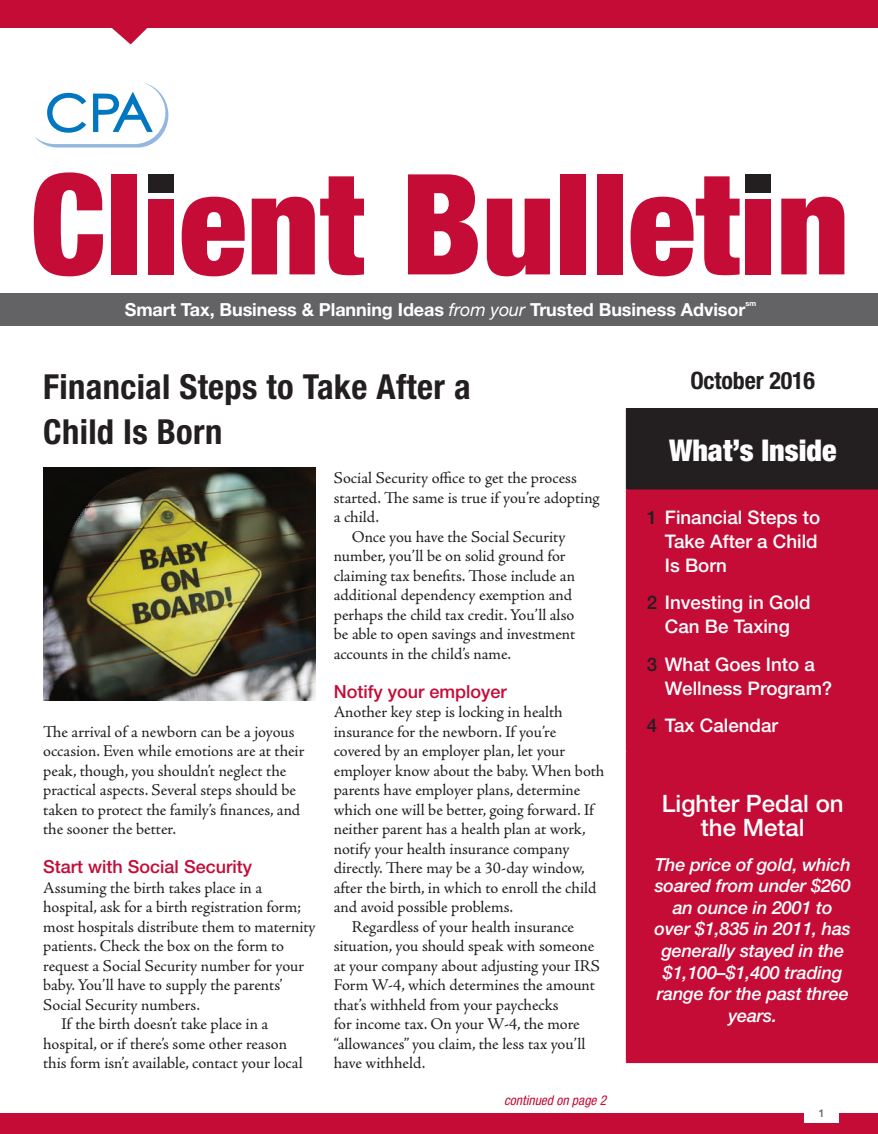
<style>
.page{position:relative;width:878px;height:1134px;background:#fff}
.page>*{position:absolute;margin:0;border:0;box-sizing:border-box;transform-origin:0 0}
.t1{font:700 condensed 34.5px/45px "Helvetica Neue";letter-spacing:.01em;color:#231f20}
.t2{font:900 condensed 30px "Helvetica Neue";color:#fff}
.t3{font:500 24px/24px "Helvetica Neue";color:#fff;text-align:center}
.t4{font:700 condensed 24px "Helvetica Neue";letter-spacing:-.005em;color:#231f20}
.t5{font:500 18.75px/24px "Helvetica Neue";color:#fff}
.t6{font:italic 500 18px/21.6px "Helvetica Neue";letter-spacing:-.01em;color:#fff;text-align:center}
.t7{font:700 18px "Helvetica Neue";letter-spacing:-.005em;color:#fff}
.t8{font:500 18px "Helvetica Neue";color:#c40c37}
.t9{font:16.5px/19.5px "Adobe Jenson Pro";letter-spacing:-.005em;color:#231f20}
.t10{font:italic condensed 13.5px "Helvetica Neue";color:#c40c37}
.t11{font:800 10.5px "Avenir";color:#636366}
.t12{font:700 7.5px "Helvetica Neue";color:#fff}
.s1{font-weight:400;font-style:italic}
.s2{color:#231f20}
</style>
<div class="page">
<svg style="left:34px;top:172px;width:69px;height:104px"></svg>
<div style="left:112px;top:174px;width:25px;height:100px;background:#c40c37"></div>
<div style="left:148px;top:199px;width:25px;height:75px;background:#c40c37"></div>
<div style="left:148px;top:174px;width:25px;height:19px;background:#231f20"></div>
<svg style="left:182px;top:197px;width:63px;height:79px"></svg>
<svg style="left:252px;top:176px;width:112px;height:99px"></svg>
<svg style="left:408px;top:174px;width:70px;height:100px"></svg>
<svg style="left:487px;top:199px;width:63px;height:77px"></svg>
<div style="left:560px;top:174px;width:26px;height:100px;background:#c40c37"></div>
<div style="left:597px;top:174px;width:25px;height:100px;background:#c40c37"></div>
<svg style="left:630px;top:176px;width:109px;height:100px"></svg>
<div style="left:745px;top:199px;width:25px;height:75px;background:#c40c37"></div>
<div style="left:745px;top:174px;width:25px;height:19px;background:#231f20"></div>
<svg style="left:781px;top:197px;width:63px;height:77px"></svg>
<div style="left:0;top:293px;width:878px;height:33px;background:#636366"></div>
<div style="left:0;top:0;width:878px;height:28px;background:#c40c37"></div>
<svg style="left:112px;top:28px;width:35px;height:16px"></svg>
<svg style="left:35px;top:83px;width:133px;height:65px"></svg>
<div style="left:0;top:1113px;width:878px;height:21px;background:#c40c37"></div>
<div style="left:804px;top:1104px;width:34px;height:19px;background:#fff"></div>
<div style="left:626px;top:409px;width:252px;height:80px;background:#231f20"></div>
<div style="left:627px;top:489px;width:250px;height:573px;background:#c40c37"></div>
<hr style="left:626px;top:1062px;width:252px;height:1px;background:#c40c37">
<hr style="left:626px;top:489px;width:1px;height:263px;background:#c40c37">
<hr style="left:877px;top:489px;width:1px;height:263px;background:#c40c37">
<hr style="left:626px;top:753px;width:1px;height:309px;background:#c40c37">
<hr style="left:626px;top:752px;width:252px;height:1px;background:#c40c37">
<hr style="left:877px;top:753px;width:1px;height:309px;background:#c40c37">
<img style="left:43px;top:467px;width:273px;height:234px">
<p class="t7" style="left:125px;top:298px;width:622px">Smart Tax, Business &amp; Planning Ideas <span class="s1">from your</span> Trusted Business Advisor</p>
<p class="t12" style="left:745px;top:298px;width:12px">sm</p>
<h1 class="t1" style="left:43px;top:364px;width:429px">Financial Steps to Take After a<br>Child Is Born</h1>
<p class="t9" style="left:43px;top:722px;width:263px">The arrival of a newborn can be a joyous occasion. Even while emotions are at their peak, though, you shouldn’t neglect the practical aspects. Several steps should be taken to protect the family’s finances, and the sooner the better.</p>
<p class="t8" style="left:43px;top:856px;width:210px">Start with Social Security</p>
<p class="t9" style="left:43px;top:878px;width:220px">Assuming the birth takes place in a</p>
<p class="t9" style="left:43px;top:897px;width:259px">hospital, ask for a birth registration form;</p>
<p class="t9" style="left:43px;top:917px;width:274px">most hospitals distribute them to maternity</p>
<p class="t9" style="left:43px;top:936px;width:242px">patients. Check the box on the form to</p>
<p class="t9" style="left:43px;top:956px;width:262px">request a Social Security number for your</p>
<p class="t9" style="left:43px;top:975px;width:241px">baby. You’ll have to supply the parents’</p>
<p class="t9" style="left:43px;top:995px;width:158px">Social Security numbers.</p>
<p class="t9" style="left:61px;top:1014px;width:209px">If the birth doesn’t take place in a</p>
<p class="t9" style="left:43px;top:1034px;width:245px">hospital, or if there’s some other reason</p>
<p class="t9" style="left:43px;top:1053px;width:261px">this form isn’t available, contact your local</p>
<p class="t9" style="left:334px;top:468px;width:244px">Social Security office to get the process</p>
<p class="t9" style="left:334px;top:488px;width:267px">started. The same is true if you’re adopting</p>
<p class="t9" style="left:334px;top:507px;width:47px">a child.</p>
<p class="t9" style="left:352px;top:527px;width:215px">Once you have the Social Security</p>
<p class="t9" style="left:334px;top:546px;width:233px">number, you’ll be on solid ground for</p>
<p class="t9" style="left:334px;top:566px;width:243px">claiming tax benefits. Those include an</p>
<p class="t9" style="left:334px;top:585px;width:240px">additional dependency exemption and</p>
<p class="t9" style="left:334px;top:605px;width:242px">perhaps the child tax credit. You’ll also</p>
<p class="t9" style="left:334px;top:624px;width:243px">be able to open savings and investment</p>
<p class="t9" style="left:334px;top:644px;width:179px">accounts in the child’s name.</p>
<p class="t8" style="left:334px;top:680px;width:175px">Notify your employer</p>
<p class="t9" style="left:334px;top:702px;width:230px">Another key step is locking in health</p>
<p class="t9" style="left:334px;top:722px;width:224px">insurance for the newborn. If you’re</p>
<p class="t9" style="left:334px;top:741px;width:233px">covered by an employer plan, let your</p>
<p class="t9" style="left:334px;top:761px;width:272px">employer know about the baby. When both</p>
<p class="t9" style="left:334px;top:780px;width:248px">parents have employer plans, determine</p>
<p class="t9" style="left:334px;top:800px;width:261px">which one will be better, going forward. If</p>
<p class="t9" style="left:334px;top:819px;width:253px">neither parent has a health plan at work,</p>
<p class="t9" style="left:334px;top:839px;width:237px">notify your health insurance company</p>
<p class="t9" style="left:334px;top:858px;width:252px">directly. There may be a 30-day window,</p>
<p class="t9" style="left:334px;top:878px;width:264px">after the birth, in which to enroll the child</p>
<p class="t9" style="left:334px;top:897px;width:181px">and avoid possible problems.</p>
<p class="t9" style="left:352px;top:917px;width:224px">Regardless of your health insurance</p>
<p class="t9" style="left:334px;top:936px;width:262px">situation, you should speak with someone</p>
<p class="t9" style="left:334px;top:956px;width:268px">at your company about adjusting your IRS</p>
<p class="t9" style="left:334px;top:975px;width:263px">Form W-4, which determines the amount</p>
<p class="t9" style="left:334px;top:995px;width:226px">that’s withheld from your paychecks</p>
<p class="t9" style="left:334px;top:1014px;width:247px">for income tax. On your W-4, the more</p>
<p class="t9" style="left:334px;top:1034px;width:253px">“allowances” you claim, the less tax you’ll</p>
<p class="t9" style="left:334px;top:1053px;width:93px">have withheld.</p>
<p class="t10" style="left:504px;top:1092px;width:104px">continued on page 2</p>
<h3 class="t4" style="left:690px;top:366px;width:126px">October 2016</h3>
<h2 class="t2" style="left:669px;top:432px;width:169px">What’s Inside</h2>
<p class="t5" style="left:664px;top:505px;width:157px;text-indent:-18px"><span class="s2">1</span> Financial Steps to<br>Take After a Child<br>Is Born</p>
<p class="t5" style="left:646px;top:590px;width:165px;text-align:center"><span class="s2">2</span> Investing in Gold<br>Can Be Taxing</p>
<p class="t5" style="left:664px;top:652px;width:169px;text-indent:-18px"><span class="s2">3</span> What Goes Into a<br>Wellness Program?</p>
<p class="t5" style="left:646px;top:713px;width:133px"><span class="s2">4</span> Tax Calendar</p>
<h3 class="t3" style="left:661px;top:791px;width:183px">Lighter Pedal on the Metal</h3>
<p class="t6" style="left:654px;top:853px;width:198px">The price of gold, which soared from under $260 an ounce in 2001 to over $1,835 in 2011, has generally stayed in the $1,100–$1,400 trading range for the past three years.</p>
<p class="t11" style="left:818px;top:1107px;width:8px">1</p>
</div>
